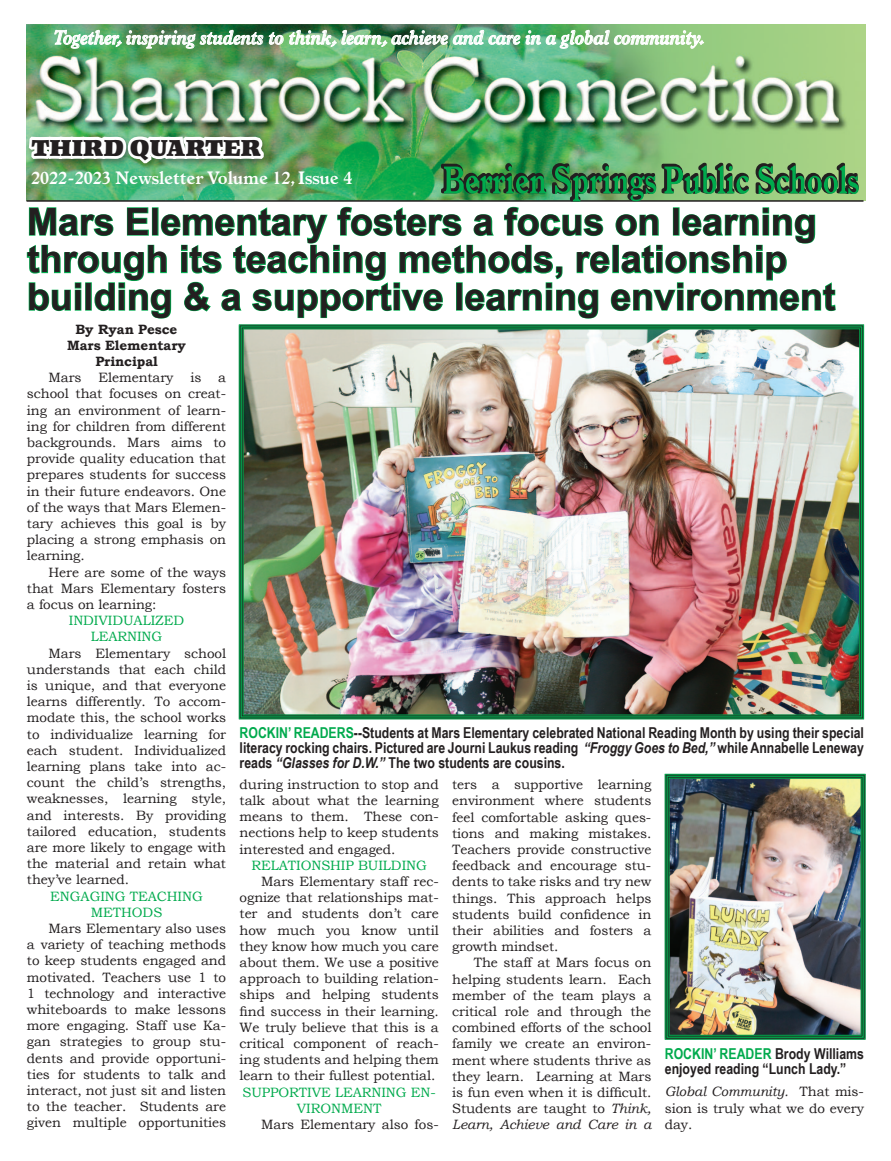
<style>
.page{position:relative;width:891px;height:1161px;background:#fff}
.page>*{position:absolute;margin:0;border:0;box-sizing:border-box;transform-origin:0 0}
.t1{font:700 37.5px/37.5px "Arial";color:#231f20}
.t2{font:22.5px "Kompakt LT Std";letter-spacing:.02em;color:#231f20}
.t3{font:italic 700 19.5px "Italian Old Style MT Std";color:#fff}
.t4{font:700 18px "Italian Old Style MT Std";color:#fff}
.t5{font:700 15px/15px "Arial Narrow";color:#231f20;text-align:justify}
.t6{font:13.5px/16.2px "Bookman Old Style";letter-spacing:-.005em;color:#231f20;text-align:justify}
.t7{font:13.5px/16.2px "Bookman Old Style";letter-spacing:-.005em;color:#00aa4d;text-align:center}
.t8{font:700 13.5px/16.2px "Bookman Old Style";letter-spacing:-.005em;color:#231f20;text-align:center}
.s1{color:#00aa4d}
.s2{font-style:italic}
</style>
<div class="page">
<hr style="left:27px;top:200px;width:837px;height:2px;background:#231f20">
<img style="left:26px;top:24px;width:834px;height:295px">
<img style="left:239px;top:324px;width:625px;height:396px">
<img style="left:665px;top:774px;width:201px;height:266px">
<div style="left:666px;top:776px;width:198px;height:262px;border:1px solid #00aa4d"></div>
<div style="left:669px;top:778px;width:193px;height:258px;border:1px solid #00aa4d"></div>
<h3 class="t3" style="left:53px;top:26px;width:655px">Together, inspiring students to think, learn, achieve and care in a global community.</h3>
<h2 class="t2" style="left:32px;top:135px;width:231px">THIRD QUARTER</h2>
<h3 class="t4" style="left:31px;top:166px;width:323px">2022-2023 Newsletter Volume 12, Issue 4</h3>
<h1 class="t1" style="left:27px;top:203px;width:810px">Mars Elementary fosters a focus on learning through its teaching methods, relationship building &amp; a supportive learning environment</h1>
<p class="t8" style="left:67px;top:321px;width:120px">By Ryan Pesce<br>Mars Elementary<br>Principal</p>
<p class="t6" style="left:49px;top:370px;width:35px">Mars</p>
<p class="t6" style="left:99px;top:370px;width:76px">Elementary</p>
<p class="t6" style="left:190px;top:370px;width:13px">is</p>
<p class="t6" style="left:27px;top:370px;width:201px;text-indent:191px">a school that focuses on creat&shy;ing an environment of learn&shy;ing for children from different backgrounds. Mars aims to provide quality education that prepares students for success in their future endeavors. One of the ways that Mars Elemen&shy;tary achieves this goal is by placing a strong emphasis on learning.</p>
<p class="t6" style="left:27px;top:564px;width:201px;text-indent:22px">Here are some of the ways that Mars Elementary fosters a focus on learning:</p>
<p class="t7" style="left:69px;top:613px;width:117px">INDIVIDUALIZED<br>LEARNING</p>
<p class="t6" style="left:27px;top:645px;width:201px;text-indent:22px">Mars Elementary school understands that each child is unique, and that everyone learns differently. To accom&shy;modate this, the school works to individualize learning for each student. Individualized learning plans take into ac&shy;count the child’s strengths, weaknesses, learning style, and interests. By providing tailored education, students are more likely to engage with the material and retain what they’ve learned.</p>
<p class="t7" style="left:50px;top:888px;width:154px">ENGAGING TEACHING<br>METHODS</p>
<p class="t6" style="left:27px;top:920px;width:201px;text-indent:22px">Mars Elementary also uses a variety of teaching methods to keep students engaged and motivated. Teachers use 1 to 1 technology and interactive whiteboards to make lessons more engaging. Staff use Ka&shy;gan strategies to group stu&shy;dents and provide opportuni&shy;ties for students to talk and interact, not just sit and listen to the teacher. Students are given multiple opportunities</p>
<p class="t5" style="left:240px;top:725px;width:626px"><span class="s1">ROCKIN’ READERS</span>--Students at Mars Elementary celebrated National Reading Month by using their special literacy rocking chairs. Pictured are Journi Laukus reading <span class="s2">“Froggy Goes to Bed,”</span> while Annabelle Leneway reads <span class="s2">“Glasses for D.W.”</span> The two students are cousins.</p>
<p class="t6" style="left:240px;top:776px;width:201px">during instruction to stop and talk about what the learning means to them. These con&shy;nections help to keep students interested and engaged.</p>
<p class="t7" style="left:251px;top:857px;width:177px">RELATIONSHIP BUILDING</p>
<p class="t6" style="left:240px;top:873px;width:201px;text-indent:22px">Mars Elementary staff rec&shy;ognize that relationships mat&shy;ter and students don’t care how much you know until they know how much you care about them. We use a positive approach to building relation&shy;ships and helping students find success in their learning.<br>We truly believe that this is a critical component of reach&shy;ing students and helping them learn to their fullest potential.</p>
<p class="t7" style="left:243px;top:1084px;width:195px">SUPPORTIVE LEARNING EN-<br>VIRONMENT</p>
<p class="t6" style="left:261px;top:1116px;width:179px">Mars Elementary also fos-</p>
<p class="t6" style="left:452px;top:776px;width:201px">ters a supportive learning environment where students feel comfortable asking ques&shy;tions and making mistakes.<br>Teachers provide constructive feedback and encourage stu&shy;dents to take risks and try new things. This approach helps students build confidence in their abilities and fosters a growth mindset.</p>
<p class="t6" style="left:452px;top:955px;width:201px;text-indent:22px">The staff at Mars focus on helping students learn. Each member of the team plays a critical role and through the combined efforts of the school family we create an environ&shy;ment where students thrive as they learn. Learning at Mars is fun even when it is difficult.<br>Students are taught to <span class="s2">Think, Learn, Achieve and Care in a</span></p>
<p class="t5" style="left:665px;top:1045px;width:201px"><span class="s1">ROCKIN’ READER</span> Brody Williams enjoyed reading “Lunch Lady.”</p>
<p class="t6" style="left:665px;top:1084px;width:201px"><span class="s2">Global Community.</span> That mis&shy;sion is truly what we do every day.</p>
</div>
